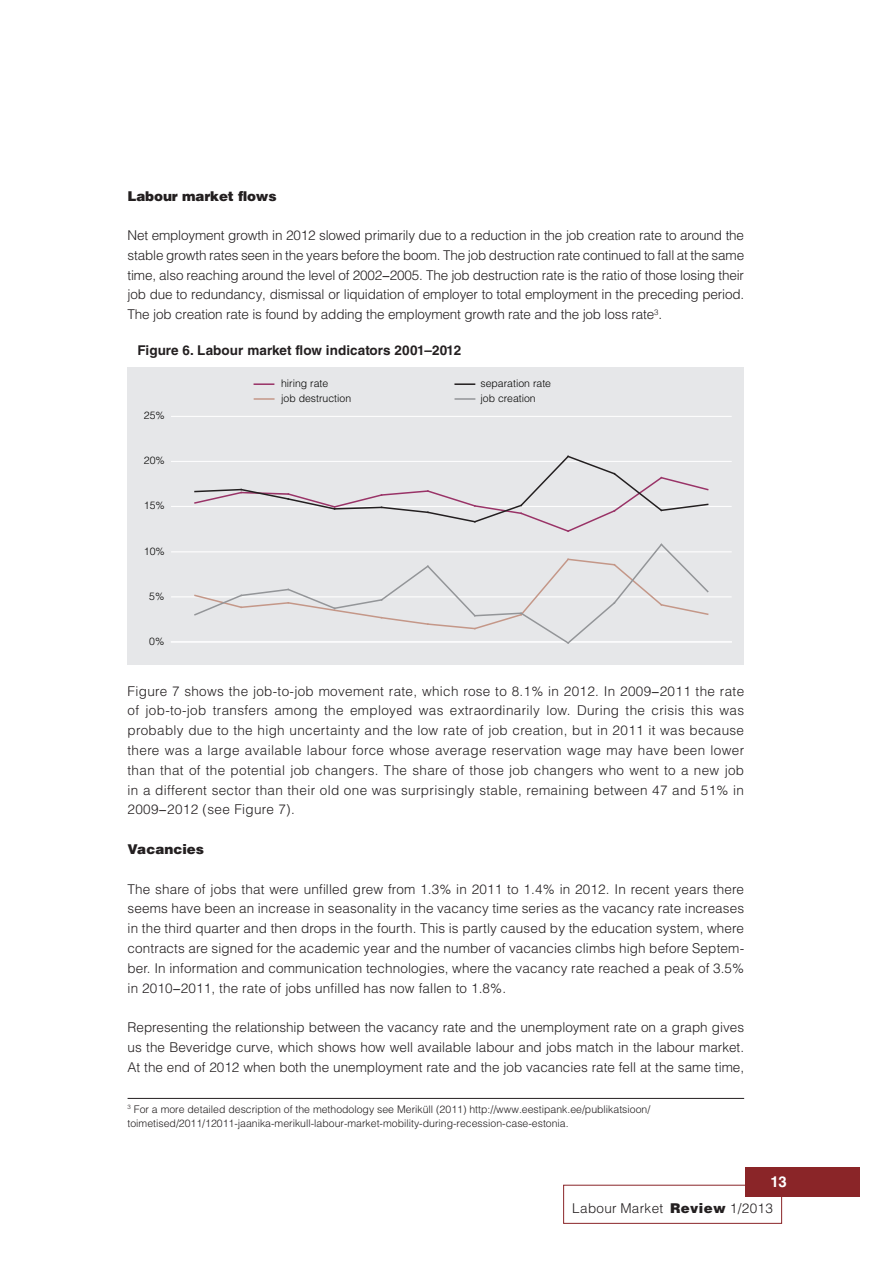
<style>
.page{position:relative;width:893px;height:1263px;background:#fff}
.page>*{position:absolute;margin:0;border:0;box-sizing:border-box;transform-origin:0 0}
.t1{font:700 15px "Helvetica LT Std";color:#fff}
.t2{font:300 13.5px/19.8px "Helvetica LT Std";letter-spacing:.01em;color:#231f20;text-align:justify}
.t3{font:700 13.5px "Helvetica LT Std";letter-spacing:.005em;color:#231f20}
.Pealkiri_2{font:900 13.5px "Helvetica LT Std";letter-spacing:-.01em;color:#231f20}
.joonealune_jooneta{font:300 10.5px/14.2px "Helvetica LT Std";color:#231f20}
.t4{font:300 10.5px "Helvetica LT Std";color:#050504}
.s1{font-weight:400}
.s2{font-weight:900}
</style>
<div class="page">
<div style="left:745px;top:1167px;width:114px;height:30px;background:#8a2528"></div>
<hr style="left:128px;top:1098px;width:616px;height:1px;background:#231f20">
<div style="left:128px;top:367px;width:616px;height:297px;background:#e6e7e9"></div>
<hr style="left:172px;top:596px;width:559px;height:1px;background:#fff">
<hr style="left:172px;top:551px;width:559px;height:1px;background:#fff">
<hr style="left:172px;top:506px;width:559px;height:1px;background:#fff">
<hr style="left:172px;top:461px;width:559px;height:1px;background:#fff">
<hr style="left:172px;top:416px;width:559px;height:1px;background:#fff">
<hr style="left:172px;top:641px;width:559px;height:2px;background:#fff">
<svg style="left:194px;top:455px;width:515px;height:77px"></svg>
<svg style="left:194px;top:543px;width:515px;height:101px"></svg>
<hr style="left:254px;top:383px;width:20px;height:2px;background:#993367">
<hr style="left:455px;top:383px;width:20px;height:2px;background:#231f20">
<hr style="left:254px;top:398px;width:20px;height:2px;background:#c49788">
<hr style="left:455px;top:398px;width:20px;height:2px;background:#939598">
<p class="Pealkiri_2" style="left:128px;top:187px;width:151px">Labour market flows</p>
<p class="t2" style="left:128px;top:225px;width:618px">Net employment growth in 2012 slowed primarily due to a reduction in the job creation rate to around the stable growth rates seen in the years before the boom. The job destruction rate continued to fall at the same time, also reaching around the level of 2002<span class="s1">−</span>2005. The job destruction rate is the ratio of those losing their job due to redundancy, dismissal or liquidation of employer to total employment in the preceding period.<br>The job creation rate is found by adding the employment growth rate and the job loss rate<sup>3</sup>.</p>
<p class="t3" style="left:138px;top:342px;width:325px">Figure 6. Labour market flow indicators 2001–2012</p>
<p class="t4" style="left:144px;top:409px;width:23px">25%</p>
<p class="t4" style="left:144px;top:454px;width:23px">20%</p>
<p class="t4" style="left:144px;top:499px;width:23px">15%</p>
<p class="t4" style="left:144px;top:545px;width:23px">10%</p>
<p class="t4" style="left:149px;top:590px;width:17px">5%</p>
<p class="t4" style="left:149px;top:635px;width:17px">0%</p>
<p class="t4" style="left:281px;top:377px;width:49px">hiring rate</p>
<p class="t4" style="left:480px;top:377px;width:72px">separation rate</p>
<p class="t4" style="left:281px;top:392px;width:72px">job destruction</p>
<p class="t4" style="left:481px;top:392px;width:57px">job creation</p>
<p class="t2" style="left:128px;top:681px;width:618px">Figure 7 shows the job-to-job movement rate, which rose to 8.1% in 2012. In 2009<span class="s1">−</span>2011 the rate of job-to-job transfers among the employed was extraordinarily low. During the crisis this was probably due to the high uncertainty and the low rate of job creation, but in 2011 it was because there was a large available labour force whose average reservation wage may have been lower than that of the potential job changers. The share of those job changers who went to a new job in a different sector than their old one was surprisingly stable, remaining between 47 and 51% in 2009<span class="s1">−</span>2012 (see Figure 7).</p>
<p class="Pealkiri_2" style="left:128px;top:840px;width:78px">Vacancies</p>
<p class="t2" style="left:128px;top:879px;width:618px">The share of jobs that were unfilled grew from 1.3% in 2011 to 1.4% in 2012. In recent years there seems have been an increase in seasonality in the vacancy time series as the vacancy rate increases in the third quarter and then drops in the fourth. This is partly caused by the education system, where contracts are signed for the academic year and the number of vacancies climbs high before Septem&shy;ber. In information and communication technologies, where the vacancy rate reached a peak of 3.5% in 2010<span class="s1">−</span>2011, the rate of jobs unfilled has now fallen to 1.8%.</p>
<p class="t2" style="left:128px;top:1017px;width:618px">Representing the relationship between the vacancy rate and the unemployment rate on a graph gives us the Beveridge curve, which shows how well available labour and jobs match in the labour market.<br>At the end of 2012 when both the unemployment rate and the job vacancies rate fell at the same time,</p>
<p class="joonealune_jooneta" style="left:128px;top:1102px;width:524px"><sup>3</sup> For a more detailed description of the methodology see Meriküll (2011) http://www.eestipank.ee/publikatsioon/ toimetised/2011/12011-jaanika-merikull-labour-market-mobility-during-recession-case-estonia.</p>
<p class="t1" style="left:770px;top:1173px;width:18px">13</p>
<p class="t2" style="left:572px;top:1198px;width:202px">Labour Market <span class="s2">Review</span> 1/2013</p>
</div>
